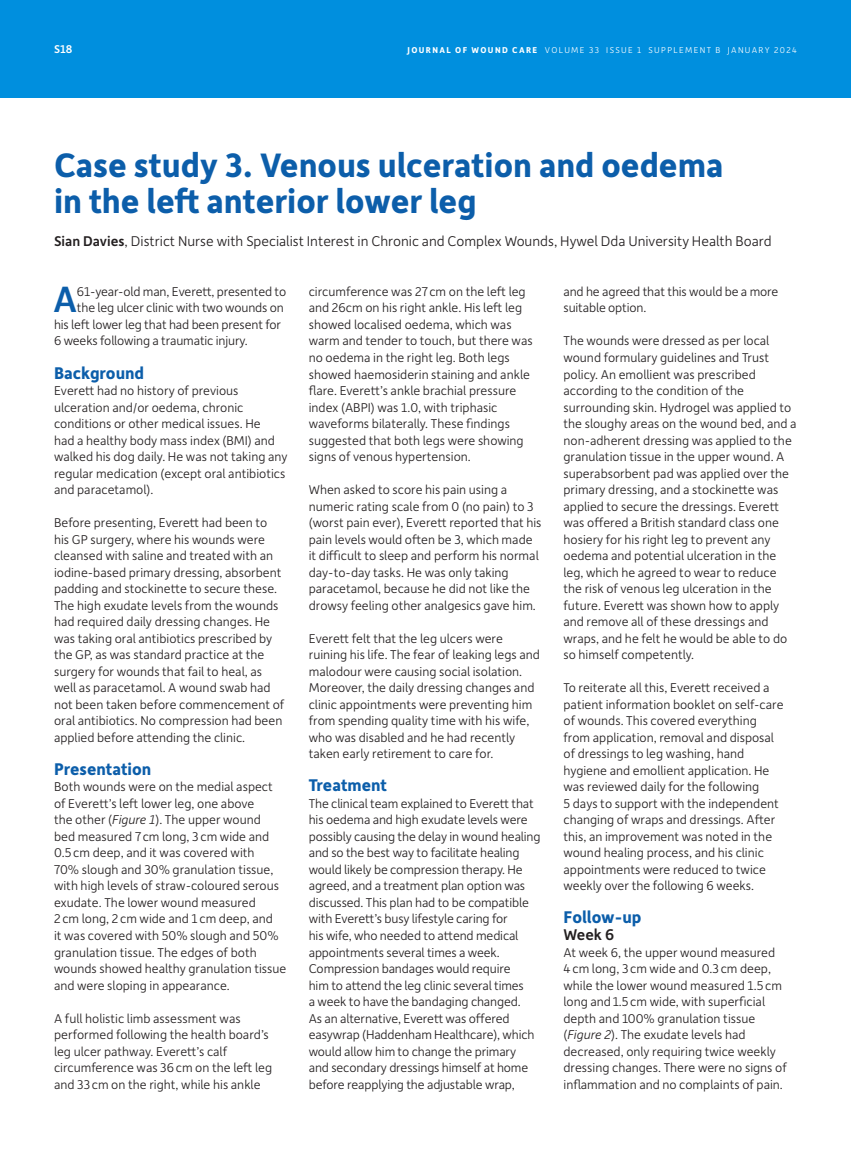
<style>
.page{position:relative;width:851px;height:1149px;background:#fff}
.page>*{position:absolute;margin:0;border:0;box-sizing:border-box;transform-origin:0 0}
.Body__drop_cap{font:500 38.85px "Depot New";color:#0c5eaa}
.Article_title_copy{font:700 36px/36px "Depot New";color:#0c5eaa}
.Header_A{font:700 18px "Depot New";color:#0c5eaa}
.Header_B{font:500 16.5px "Depot New";color:#231f20}
.Author__all_columns{font:300 15px "Depot New";color:#231f20}
.Body__space{font:300 13.5px/16.5px "Depot New";color:#231f20}
.Body__drop_cap-2{font:300 13.5px "Depot New";letter-spacing:-.01em;color:#231f20}
.t1{font:500 12px "Depot New";color:#fff}
.t2{font:300 9px "Depot New";letter-spacing:.15em;color:#fff}
.s1{font-weight:700}
.s2{font-weight:500}
.s3{font-style:italic}
</style>
<div class="page">
<div style="left:0;top:0;width:850px;height:98px;background:#008fde"></div>
<p class="t1" style="left:54px;top:42px;width:20px">S18</p>
<p class="t2" style="left:407px;top:45px;width:391px"><span class="s1">JOURNAL OF WOUND CARE</span> VOLUME 33 ISSUE 1 SUPPLEMENT B JANUARY 2024</p>
<p class="Article_title_copy" style="left:54px;top:146px;width:670px">Case study 3. Venous ulceration and oedema in the left anterior lower leg</p>
<p class="Author__all_columns" style="left:54px;top:231px;width:719px"><span class="s2">Sian Davies</span>, District Nurse with Specialist Interest in Chronic and Complex Wounds, Hywel Dda University Health Board</p>
<p class="Body__drop_cap" style="left:53px;top:274px;width:26px">A</p>
<p class="Body__drop_cap-2" style="left:77px;top:282px;width:211px">61-year-old man, Everett, presented to</p>
<p class="Body__space" style="left:309px;top:282px;width:225px">circumference was 27 cm on the left leg and 26cm on his right ankle. His left leg showed localised oedema, which was warm and tender to touch, but there was no oedema in the right leg. Both legs showed haemosiderin staining and ankle flare. Everett’s ankle brachial pressure index (ABPI) was 1.0, with triphasic waveforms bilaterally. These findings suggested that both legs were showing signs of venous hypertension.</p>
<p class="Body__space" style="left:309px;top:480px;width:234px">When asked to score his pain using a numeric rating scale from 0 (no pain) to 3 (worst pain ever), Everett reported that his pain levels would often be 3, which made it difficult to sleep and perform his normal day-to-day tasks. He was only taking paracetamol, because he did not like the drowsy feeling other analgesics gave him.</p>
<p class="Body__space" style="left:309px;top:629px;width:233px">Everett felt that the leg ulcers were ruining his life. The fear of leaking legs and malodour were causing social isolation.<br>Moreover, the daily dressing changes and clinic appointments were preventing him from spending quality time with his wife, who was disabled and he had recently taken early retirement to care for.</p>
<p class="Header_A" style="left:309px;top:773px;width:80px">Treatment</p>
<p class="Body__space" style="left:309px;top:794px;width:233px">The clinical team explained to Everett that his oedema and high exudate levels were possibly causing the delay in wound healing and so the best way to facilitate healing would likely be compression therapy. He agreed, and a treatment plan option was discussed. This plan had to be compatible with Everett’s busy lifestyle caring for<br>his wife, who needed to attend medical appointments several times a week.<br>Compression bandages would require<br>him to attend the leg clinic several times<br>a week to have the bandaging changed.<br>As an alternative, Everett was offered easywrap (Haddenham Healthcare), which would allow him to change the primary<br>and secondary dressings himself at home before reapplying the adjustable wrap,</p>
<p class="Body__space" style="left:563px;top:282px;width:216px">and he agreed that this would be a more suitable option.</p>
<p class="Body__space" style="left:563px;top:332px;width:234px">The wounds were dressed as per local wound formulary guidelines and Trust policy. An emollient was prescribed according to the condition of the surrounding skin. Hydrogel was applied to the sloughy areas on the wound bed, and a non-adherent dressing was applied to the granulation tissue in the upper wound. A superabsorbent pad was applied over the primary dressing, and a stockinette was applied to secure the dressings. Everett was offered a British standard class one hosiery for his right leg to prevent any oedema and potential ulceration in the leg, which he agreed to wear to reduce the risk of venous leg ulceration in the future. Everett was shown how to apply and remove all of these dressings and wraps, and he felt he would be able to do so himself competently.</p>
<p class="Body__space" style="left:563px;top:678px;width:221px">To reiterate all this, Everett received a patient information booklet on self-care of wounds. This covered everything from application, removal and disposal of dressings to leg washing, hand hygiene and emollient application. He was reviewed daily for the following<br>5 days to support with the independent changing of wraps and dressings. After this, an improvement was noted in the wound healing process, and his clinic appointments were reduced to twice weekly over the following 6 weeks.</p>
<p class="Header_A" style="left:563px;top:905px;width:79px">Follow-up</p>
<p class="Header_B" style="left:563px;top:923px;width:52px">Week 6</p>
<p class="Body__space" style="left:563px;top:942px;width:225px">At week 6, the upper wound measured 4cm long, 3 cm wide and 0.3 cm deep, while the lower wound measured 1.5 cm long and1.5 cm wide, with superficial depth and 100% granulation tissue (<span class="s3">Figure 2</span>). The exudate levels had decreased, only requiring twice weekly dressing changes. There were no signs of inflammation and no complaints of pain.</p>
<p class="Body__drop_cap-2" style="left:77px;top:299px;width:208px">the leg ulcer clinic with two wounds on</p>
<p class="Body__drop_cap-2" style="left:54px;top:315px;width:228px">his left lower leg that had been present for</p>
<p class="Body__drop_cap-2" style="left:54px;top:332px;width:195px">6 weeks following a traumatic injury.</p>
<p class="Header_A" style="left:54px;top:360px;width:92px">Background</p>
<p class="Body__space" style="left:54px;top:381px;width:235px">Everett had no history of previous ulceration and/or oedema, chronic conditions or other medical issues. He<br>had a healthy body mass index (BMI) and walked his dog daily. He was not taking any regular medication (except oral antibiotics and paracetamol).</p>
<p class="Body__space" style="left:54px;top:513px;width:232px">Before presenting, Everett had been to his GP surgery, where his wounds were cleansed with saline and treated with an iodine-based primary dressing, absorbent padding and stockinette to secure these.<br>The high exudate levels from the wounds had required daily dressing changes. He was taking oral antibiotics prescribed by the GP, as was standard practice at the surgery for wounds that fail to heal, as well as paracetamol. A wound swab had not been taken before commencement of oral antibiotics. No compression had been applied before attending the clinic.</p>
<p class="Header_A" style="left:54px;top:756px;width:99px">Presentation</p>
<p class="Body__space" style="left:54px;top:777px;width:234px">Both wounds were on the medial aspect of Everett’s left lower leg, one above<br>the other (<span class="s3">Figure 1</span>). The upper wound<br>bed measured 7 cm long, 3 cm wide and 0.5 cm deep, and it was covered with<br>70% slough and 30% granulation tissue, with high levels of straw-coloured serous exudate. The lower wound measured<br>2 cm long, 2 cm wide and 1 cm deep, and<br>it was covered with 50% slough and 50% granulation tissue. The edges of both wounds showed healthy granulation tissue and were sloping in appearance.</p>
<p class="Body__space" style="left:54px;top:1008px;width:219px">A full holistic limb assessment was performed following the health board’s leg ulcer pathway. Everett’s calf circumference was 36cm on the left leg and 33 cm on the right, while his ankle</p>
</div>
